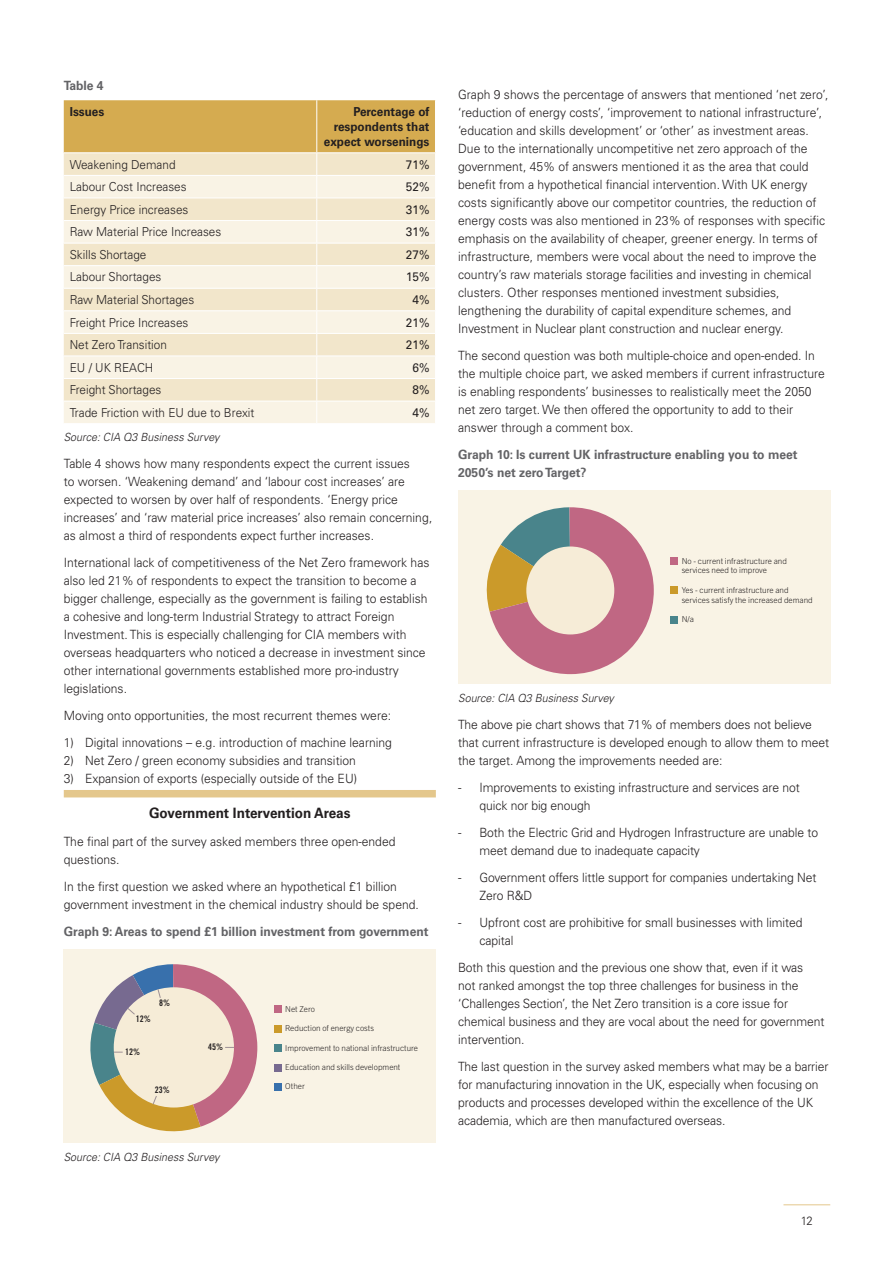
<style>
.page{position:relative;width:893px;height:1263px;background:#fff}
.page>*{position:absolute;margin:0;border:0;box-sizing:border-box;transform-origin:0 0}
.t1{font:700 14.25px "Univers LT Pro 65";color:#231f20;scale:.95 1}
.t2{font:300 12.75px/18px "Univers LT Pro 45";color:#231f20;scale:.95 1}
.t3{font:700 12.75px/18px "Univers LT Pro 65";color:#636366;scale:.95 1}
.t4{font:300 12.3px "Univers LT Pro 45";color:#231f20;scale:.95 1}
.t5{font:700 12.3px/15px "Univers LT Pro 65";color:#231f20;text-align:right;scale:.95 1}
.t6{font:12.3px "Univers LT Pro 55 Roman";color:#231f20;scale:.95 1}
.t7{font:300 12px "Univers LT Pro 45";color:#231f20;scale:.95 1}
.t8{font:italic 300 11.25px "Univers LT Pro 45";color:#231f20;scale:.95 1}
.t9{font:9px "Trade Gothic LT Pro Bd Cn 20";color:#231f20}
.t10{font:300 8.1px/9.8px "Trade Gothic Next LT Pro";color:#231f20}
</style>
<div class="page">
<hr style="left:783px;top:1204px;width:47px;height:1px;background:#e4c78c">
<div style="left:64px;top:790px;width:372px;height:7px;background:#e4c78c"></div>
<svg style="left:64px;top:100px;width:372px;height:323px;background:#f0e2c2"></svg>
<hr style="left:64px;top:243px;width:253px;height:1px;background:#fff">
<hr style="left:317px;top:243px;width:119px;height:1px;background:#fff">
<hr style="left:64px;top:265px;width:253px;height:1px;background:#fff">
<hr style="left:317px;top:265px;width:119px;height:1px;background:#fff">
<hr style="left:64px;top:288px;width:253px;height:1px;background:#fff">
<hr style="left:317px;top:288px;width:119px;height:1px;background:#fff">
<hr style="left:64px;top:310px;width:253px;height:1px;background:#fff">
<hr style="left:317px;top:310px;width:119px;height:1px;background:#fff">
<hr style="left:64px;top:333px;width:253px;height:1px;background:#fff">
<hr style="left:317px;top:333px;width:119px;height:1px;background:#fff">
<hr style="left:64px;top:356px;width:253px;height:1px;background:#fff">
<hr style="left:317px;top:356px;width:119px;height:1px;background:#fff">
<hr style="left:64px;top:378px;width:253px;height:1px;background:#fff">
<hr style="left:317px;top:378px;width:119px;height:1px;background:#fff">
<hr style="left:64px;top:401px;width:253px;height:1px;background:#fff">
<hr style="left:317px;top:401px;width:119px;height:1px;background:#fff">
<div style="left:64px;top:950px;width:372px;height:193px;background:#f9f3e5"></div>
<svg style="left:90px;top:964px;width:168px;height:168px"></svg>
<div style="left:274px;top:1006px;width:7px;height:7px;background:#c06783"></div>
<div style="left:274px;top:1025px;width:7px;height:7px;background:#cb9a2a"></div>
<div style="left:274px;top:1045px;width:7px;height:7px;background:#49848b"></div>
<div style="left:274px;top:1064px;width:7px;height:7px;background:#776a90"></div>
<div style="left:274px;top:1083px;width:7px;height:8px;background:#3870ac"></div>
<div style="left:458px;top:490px;width:372px;height:194px;background:#f9f3e5"></div>
<svg style="left:486px;top:507px;width:168px;height:167px"></svg>
<div style="left:526px;top:546px;width:88px;height:88px;background:#f6ecd7;border-radius:50%"></div>
<div style="left:671px;top:558px;width:7px;height:7px;background:#c06783"></div>
<div style="left:671px;top:587px;width:7px;height:7px;background:#cb9a2a"></div>
<div style="left:671px;top:616px;width:7px;height:7px;background:#49848b"></div>
<p class="t3" style="left:64px;top:76px;width:44px">Table 4</p>
<p class="t5" style="left:70px;top:104px;width:38px">Issues</p>
<p class="t5" style="left:324px;top:104px;width:113px">Percentage of respondents that expect worsenings</p>
<p class="t4" style="left:70px;top:156px;width:113px">Weakening Demand</p>
<p class="t6" style="left:406px;top:156px;width:26px">71%</p>
<p class="t4" style="left:70px;top:179px;width:125px">Labour Cost Increases</p>
<p class="t6" style="left:406px;top:178px;width:26px">52%</p>
<p class="t4" style="left:70px;top:201px;width:126px">Energy Price increases</p>
<p class="t6" style="left:406px;top:201px;width:26px">31%</p>
<p class="t4" style="left:70px;top:224px;width:161px">Raw Material Price Increases</p>
<p class="t6" style="left:406px;top:223px;width:26px">31%</p>
<p class="t4" style="left:70px;top:246px;width:82px">Skills Shortage</p>
<p class="t6" style="left:406px;top:246px;width:26px">27%</p>
<p class="t4" style="left:70px;top:269px;width:98px">Labour Shortages</p>
<p class="t6" style="left:406px;top:268px;width:26px">15%</p>
<p class="t4" style="left:70px;top:291px;width:133px">Raw Material Shortages</p>
<p class="t6" style="left:412px;top:291px;width:19px">4%</p>
<p class="t4" style="left:70px;top:314px;width:126px">Freight Price Increases</p>
<p class="t6" style="left:406px;top:314px;width:26px">21%</p>
<p class="t4" style="left:70px;top:337px;width:104px">Net Zero Transition</p>
<p class="t6" style="left:406px;top:336px;width:26px">21%</p>
<p class="t4" style="left:70px;top:359px;width:89px">EU / UK REACH</p>
<p class="t6" style="left:412px;top:359px;width:19px">6%</p>
<p class="t4" style="left:70px;top:382px;width:98px">Freight Shortages</p>
<p class="t6" style="left:412px;top:381px;width:19px">8%</p>
<p class="t4" style="left:70px;top:404px;width:196px">Trade Friction with EU due to Brexit</p>
<p class="t6" style="left:412px;top:404px;width:19px">4%</p>
<p class="t8" style="left:64px;top:430px;width:165px">Source: CIA Q3 Business Survey</p>
<p class="t2" style="left:64px;top:454px;width:389px">Table 4 shows how many respondents expect the current issues<br>to worsen. ‘Weakening demand’ and ‘labour cost increases’ are expected to worsen by over half of respondents. ‘Energy price increases’ and ‘raw material price increases’ also remain concerning, as almost a third of respondents expect further increases.</p>
<p class="t2" style="left:64px;top:553px;width:386px">International lack of competitiveness of the Net Zero framework has also led 21% of respondents to expect the transition to become a bigger challenge, especially as the government is failing to establish a cohesive and long-term Industrial Strategy to attract Foreign Investment. This is especially challenging for CIA members with overseas headquarters who noticed a decrease in investment since other international governments established more pro-industry legislations.</p>
<p class="t2" style="left:64px;top:706px;width:346px">Moving onto opportunities, the most recurrent themes were:</p>
<p class="t2" style="left:64px;top:733px;width:347px">1) Digital innovations – e.g. introduction of machine learning</p>
<p class="t2" style="left:64px;top:751px;width:309px">2) Net Zero / green economy subsidies and transition</p>
<p class="t2" style="left:64px;top:769px;width:310px">3) Expansion of exports (especially outside of the EU)</p>
<p class="t1" style="left:149px;top:802px;width:214px">Government Intervention Areas</p>
<p class="t2" style="left:64px;top:832px;width:351px">The final part of the survey asked members three open-ended questions.</p>
<p class="t2" style="left:64px;top:877px;width:375px">In the first question we asked where an hypothetical £1 billion government investment in the chemical industry should be spend.</p>
<p class="t3" style="left:64px;top:922px;width:385px">Graph 9: Areas to spend £1 billion investment from government</p>
<p class="t9" style="left:136px;top:1013px;width:16px">12%</p>
<p class="t9" style="left:125px;top:1046px;width:16px">12%</p>
<p class="t9" style="left:159px;top:997px;width:12px">8%</p>
<p class="t9" style="left:155px;top:1084px;width:16px">23%</p>
<p class="t9" style="left:208px;top:1041px;width:16px">45%</p>
<p class="t8" style="left:64px;top:1150px;width:165px">Source: CIA Q3 Business Survey</p>
<p class="t10" style="left:285px;top:1003px;width:31px">Net Zero</p>
<p class="t10" style="left:285px;top:1023px;width:90px">Reduction of energy costs</p>
<p class="t10" style="left:285px;top:1042px;width:134px">Improvement to national infrastructure</p>
<p class="t10" style="left:285px;top:1062px;width:117px">Education and skills development</p>
<p class="t10" style="left:285px;top:1081px;width:21px">Other</p>
<p class="t2" style="left:458px;top:85px;width:391px">Graph 9 shows the percentage of answers that mentioned ‘net zero’, ‘reduction of energy costs’, ‘improvement to national infrastructure’, ‘education and skills development’ or ‘other’ as investment areas.<br>Due to the internationally uncompetitive net zero approach of the government, 45% of answers mentioned it as the area that could benefit from a hypothetical financial intervention. With UK energy costs significantly above our competitor countries, the reduction of energy costs was also mentioned in 23% of responses with specific emphasis on the availability of cheaper, greener energy. In terms of infrastructure, members were vocal about the need to improve the country’s raw materials storage facilities and investing in chemical clusters. Other responses mentioned investment subsidies, lengthening the durability of capital expenditure schemes, and Investment in Nuclear plant construction and nuclear energy.</p>
<p class="t2" style="left:458px;top:346px;width:387px">The second question was both multiple-choice and open-ended. In the multiple choice part, we asked members if current infrastructure is enabling respondents’ businesses to realistically meet the 2050 net zero target. We then offered the opportunity to add to their answer through a comment box.</p>
<p class="t3" style="left:458px;top:445px;width:359px">Graph 10: Is current UK infrastructure enabling you to meet<br>2050’s net zero Target?</p>
<p class="t10" style="left:682px;top:555px;width:107px">No - current infrastructure and services need to improve</p>
<p class="t10" style="left:682px;top:584px;width:132px">Yes - current infrastructure and services satisfy the increased demand</p>
<p class="t10" style="left:682px;top:614px;width:14px">N/a</p>
<p class="t8" style="left:458px;top:691px;width:165px">Source: CIA Q3 Business Survey</p>
<p class="t2" style="left:458px;top:715px;width:392px">The above pie chart shows that 71% of members does not believe that current infrastructure is developed enough to allow them to meet the target. Among the improvements needed are:</p>
<p class="t2" style="left:479px;top:778px;width:339px;text-indent:-21px">- Improvements to existing infrastructure and services are not quick nor big enough</p>
<p class="t2" style="left:479px;top:823px;width:358px;text-indent:-21px">- Both the Electric Grid and Hydrogen Infrastructure are unable to meet demand due to inadequate capacity</p>
<p class="t2" style="left:479px;top:868px;width:356px;text-indent:-21px">- Government offers little support for companies undertaking Net<br>Zero R&amp;D</p>
<p class="t2" style="left:479px;top:913px;width:341px;text-indent:-21px">- Upfront cost are prohibitive for small businesses with limited capital</p>
<p class="t2" style="left:458px;top:958px;width:387px">Both this question and the previous one show that, even if it was<br>not ranked amongst the top three challenges for business in the ‘Challenges Section’, the Net Zero transition is a core issue for chemical business and they are vocal about the need for government intervention.</p>
<p class="t2" style="left:458px;top:1057px;width:391px">The last question in the survey asked members what may be a barrier for manufacturing innovation in the UK, especially when focusing on products and processes developed within the excellence of the UK academia, which are then manufactured overseas.</p>
<p class="t7" style="left:801px;top:1213px;width:14px">12</p>
</div>
